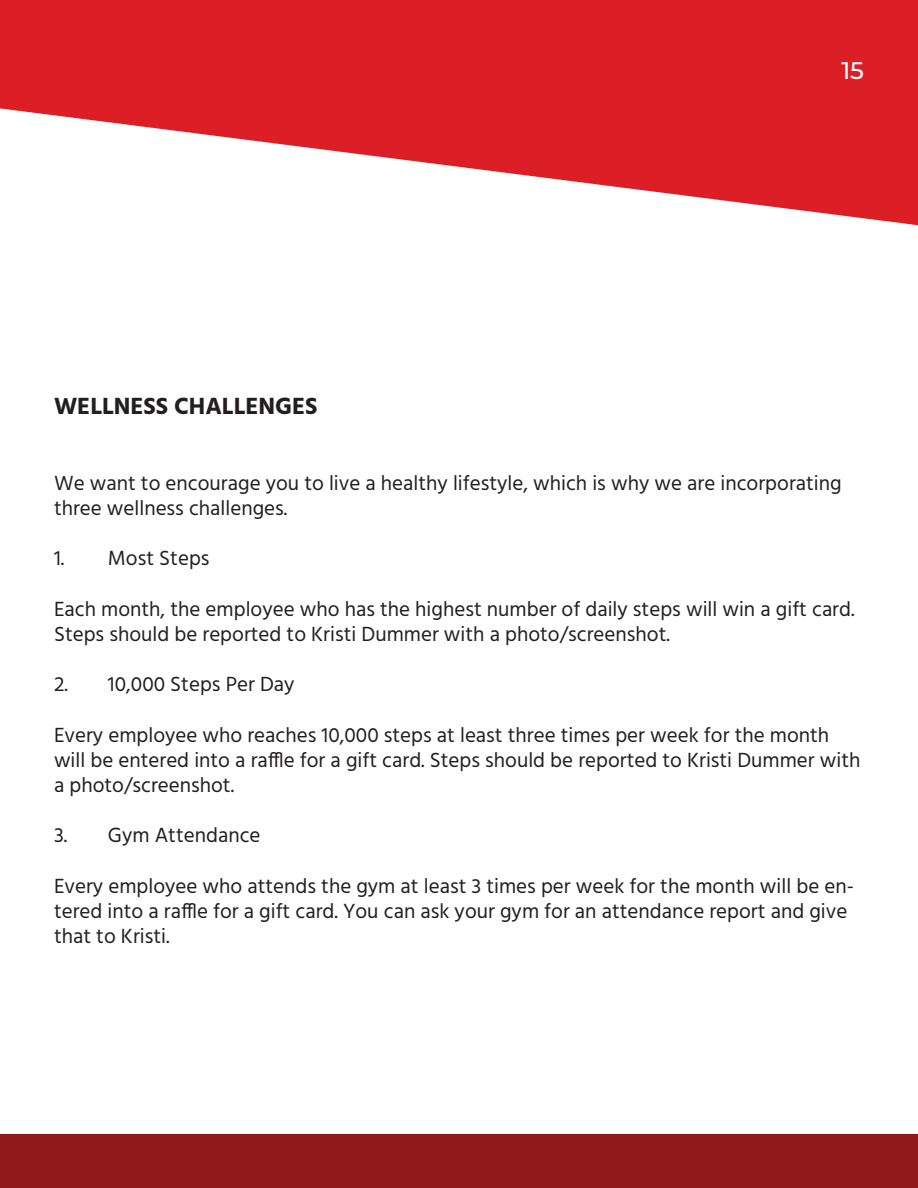
<style>
.page{position:relative;width:918px;height:1188px;background:#fff}
.page>*{position:absolute;margin:0;border:0;box-sizing:border-box;transform-origin:0 0}
.Hind_Body_text{font:700 24px "Hind";color:#231f20}
.Hind_Body_text-2{font:500 24px "Montserrat";color:#fff}
.Hind_Body_text-3{font:21px/25.2px "Hind";color:#231f20}
</style>
<div class="page">
<svg style="left:0;top:0;width:918px;height:225px;fill:#dc1f27"></svg>
<div style="left:0;top:0;width:227px;height:108px;background:#dc1f27"></div>
<div style="left:0;top:1134px;width:918px;height:54px;background:#92191c"></div>
<p class="Hind_Body_text" style="left:54px;top:392px;width:265px">WELLNESS CHALLENGES</p>
<p class="Hind_Body_text-2" style="left:841px;top:53px;width:24px">15</p>
<p class="Hind_Body_text-3" style="left:54px;top:471px;width:789px">We want to encourage you to live a healthy lifestyle, which is why we are incorporating three wellness challenges.</p>
<p class="Hind_Body_text-3" style="left:54px;top:547px;width:157px">1. Most Steps</p>
<p class="Hind_Body_text-3" style="left:54px;top:597px;width:802px">Each month, the employee who has the highest number of daily steps will win a gift card.<br>Steps should be reported to Kristi Dummer with a photo/screenshot.</p>
<p class="Hind_Body_text-3" style="left:54px;top:673px;width:242px">2. 10,000 Steps Per Day</p>
<p class="Hind_Body_text-3" style="left:54px;top:723px;width:808px">Every employee who reaches 10,000 steps at least three times per week for the month will be entered into a raffle for a gift card. Steps should be reported to Kristi Dummer with a photo/screenshot.</p>
<p class="Hind_Body_text-3" style="left:54px;top:824px;width:208px">3. Gym Attendance</p>
<p class="Hind_Body_text-3" style="left:54px;top:874px;width:802px">Every employee who attends the gym at least 3 times per week for the month will be en&shy;tered into a raffle for a gift card. You can ask your gym for an attendance report and give that to Kristi.</p>
</div>
